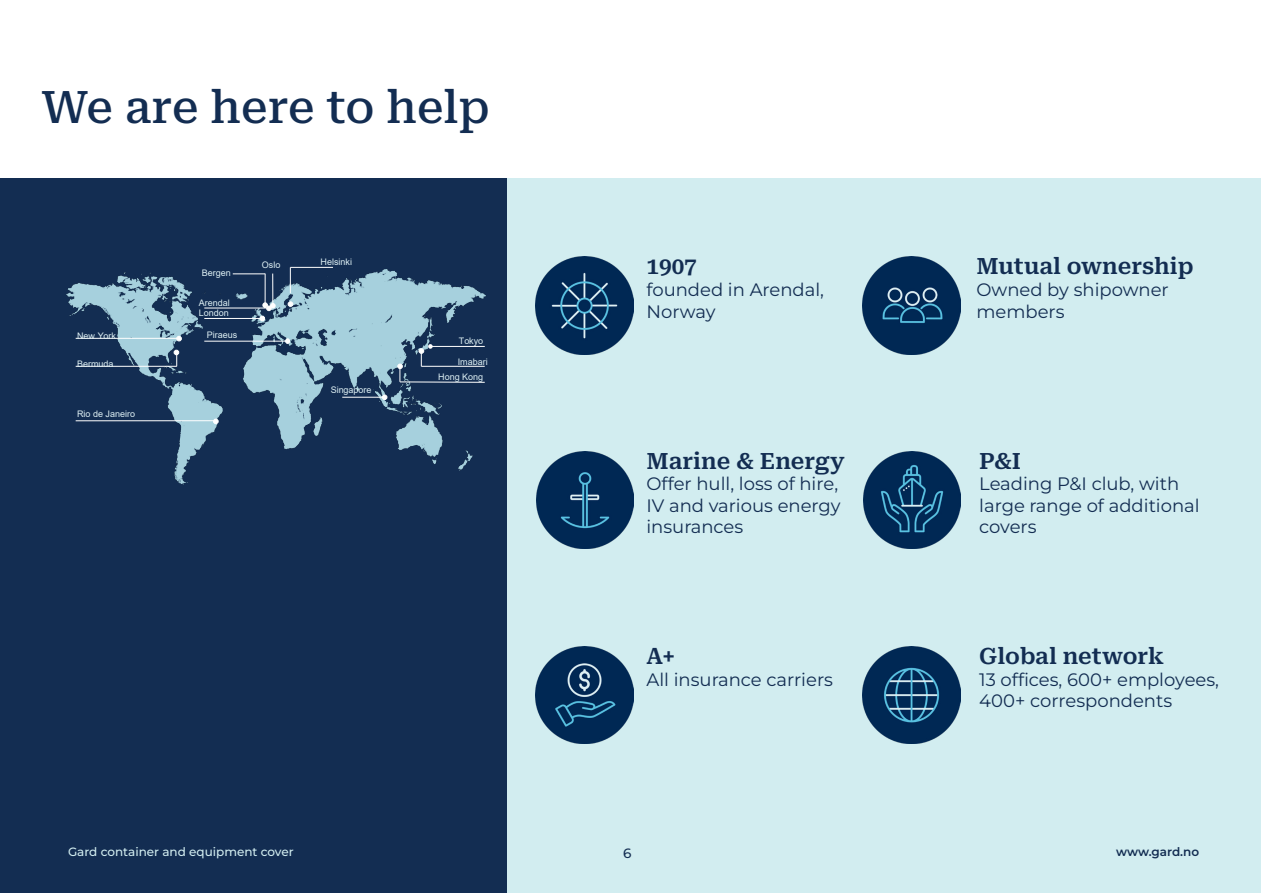
<style>
.page{position:relative;width:1263px;height:893px;background:#fff}
.page>*{position:absolute;margin:0;border:0;box-sizing:border-box;transform-origin:0 0}
.Page_Header{font:500 45px "Roboto Serif";letter-spacing:-.005em;color:#132d52}
.t1{font:600 22.5px "Roboto Serif";color:#132d52}
.t2{font:18px/21.6px "Montserrat";color:#132d52}
.t3{font:500 13.5px "Montserrat";color:#132d52}
.t4{font:500 12px "Montserrat";color:#d2edf0}
.t5{font:600 12px "Montserrat";letter-spacing:-.005em;color:#132d52}
.t6{font:9px/15.8px "Arial";letter-spacing:-.005em;color:#ddeff3}
</style>
<div class="page">
<div style="left:497px;top:179px;width:764px;height:714px;background:#d2edf0"></div>
<div style="left:0;top:178px;width:506px;height:715px;background:#132d52"></div>
<img style="left:66px;top:270px;width:420px;height:215px">
<svg style="left:285px;top:338px;width:5px;height:6px"></svg>
<svg style="left:382px;top:395px;width:5px;height:5px"></svg>
<svg style="left:176px;top:336px;width:6px;height:5px"></svg>
<svg style="left:213px;top:419px;width:6px;height:5px"></svg>
<hr style="left:76px;top:338px;width:103px;height:1px;background:#fff">
<hr style="left:76px;top:366px;width:101px;height:1px;background:#fff">
<svg style="left:174px;top:350px;width:5px;height:16px"></svg>
<hr style="left:204px;top:341px;width:84px;height:1px;background:#fff">
<hr style="left:342px;top:397px;width:42px;height:1px;background:#fff">
<hr style="left:430px;top:346px;width:55px;height:1px;background:#fff">
<hr style="left:421px;top:366px;width:64px;height:1px;background:#fff">
<svg style="left:419px;top:344px;width:14px;height:22px"></svg>
<hr style="left:400px;top:382px;width:85px;height:1px;background:#fff">
<svg style="left:397px;top:364px;width:6px;height:18px"></svg>
<svg style="left:288px;top:301px;width:5px;height:6px"></svg>
<hr style="left:204px;top:318px;width:56px;height:1px;background:#fff">
<hr style="left:233px;top:274px;width:32px;height:1px;background:#fff">
<hr style="left:290px;top:267px;width:43px;height:1px;background:#fff">
<svg style="left:290px;top:267px;width:1px;height:26px"></svg>
<hr style="left:204px;top:308px;width:63px;height:1px;background:#fff">
<hr style="left:76px;top:420px;width:138px;height:1px;background:#fff">
<svg style="left:260px;top:274px;width:16px;height:47px"></svg>
<img style="left:536px;top:257px;width:97px;height:97px">
<img style="left:863px;top:257px;width:97px;height:97px">
<img style="left:536px;top:451px;width:97px;height:97px">
<img style="left:863px;top:451px;width:97px;height:97px">
<img style="left:536px;top:647px;width:97px;height:97px">
<img style="left:863px;top:647px;width:97px;height:97px">
<p class="Page_Header" style="left:41px;top:71px;width:450px">We are here to help</p>
<p class="t6" style="left:77px;top:328px;width:40px">New York</p>
<p class="t6" style="left:77px;top:355px;width:38px">Bermuda</p>
<p class="t6" style="left:77px;top:406px;width:60px">Rio de Janeiro</p>
<p class="t6" style="left:202px;top:265px;width:30px">Bergen</p>
<p class="t6" style="left:199px;top:295px;width:32px">Arendal</p>
<p class="t6" style="left:199px;top:305px;width:31px">London</p>
<p class="t6" style="left:207px;top:327px;width:32px">Piraeus</p>
<p class="t6" style="left:262px;top:256px;width:20px">Oslo</p>
<p class="t6" style="left:321px;top:254px;width:33px">Helsinki</p>
<p class="t6" style="left:331px;top:382px;width:42px">Singapore</p>
<p class="t6" style="left:459px;top:333px;width:26px">Tokyo</p>
<p class="t6" style="left:438px;top:353px;width:51px;text-indent:19px">Imabari<br>Hong Kong</p>
<p class="t1" style="left:646px;top:249px;width:52px">1907</p>
<p class="t2" style="left:646px;top:278px;width:179px">founded in Arendal,<br>Norway</p>
<p class="t1" style="left:646px;top:443px;width:200px">Marine &amp; Energy</p>
<p class="t2" style="left:646px;top:473px;width:196px">Offer hull, loss of hire,<br>IV and various energy insurances</p>
<p class="t1" style="left:646px;top:638px;width:30px">A+</p>
<p class="t2" style="left:646px;top:668px;width:188px">All insurance carriers</p>
<p class="t1" style="left:976px;top:249px;width:219px">Mutual ownership</p>
<p class="t2" style="left:976px;top:278px;width:194px">Owned by shipowner members</p>
<p class="t1" style="left:979px;top:443px;width:43px">P&amp;I</p>
<p class="t2" style="left:979px;top:473px;width:222px">Leading P&amp;I club, with large range of additional covers</p>
<p class="t1" style="left:979px;top:638px;width:186px">Global network</p>
<p class="t2" style="left:979px;top:668px;width:241px">13 offices, 600+ employees,<br>400+ correspondents</p>
<p class="t4" style="left:68px;top:843px;width:227px">Gard container and equipment cover</p>
<p class="t3" style="left:623px;top:844px;width:10px">6</p>
<p class="t5" style="left:1116px;top:843px;width:84px">www.gard.no</p>
</div>
